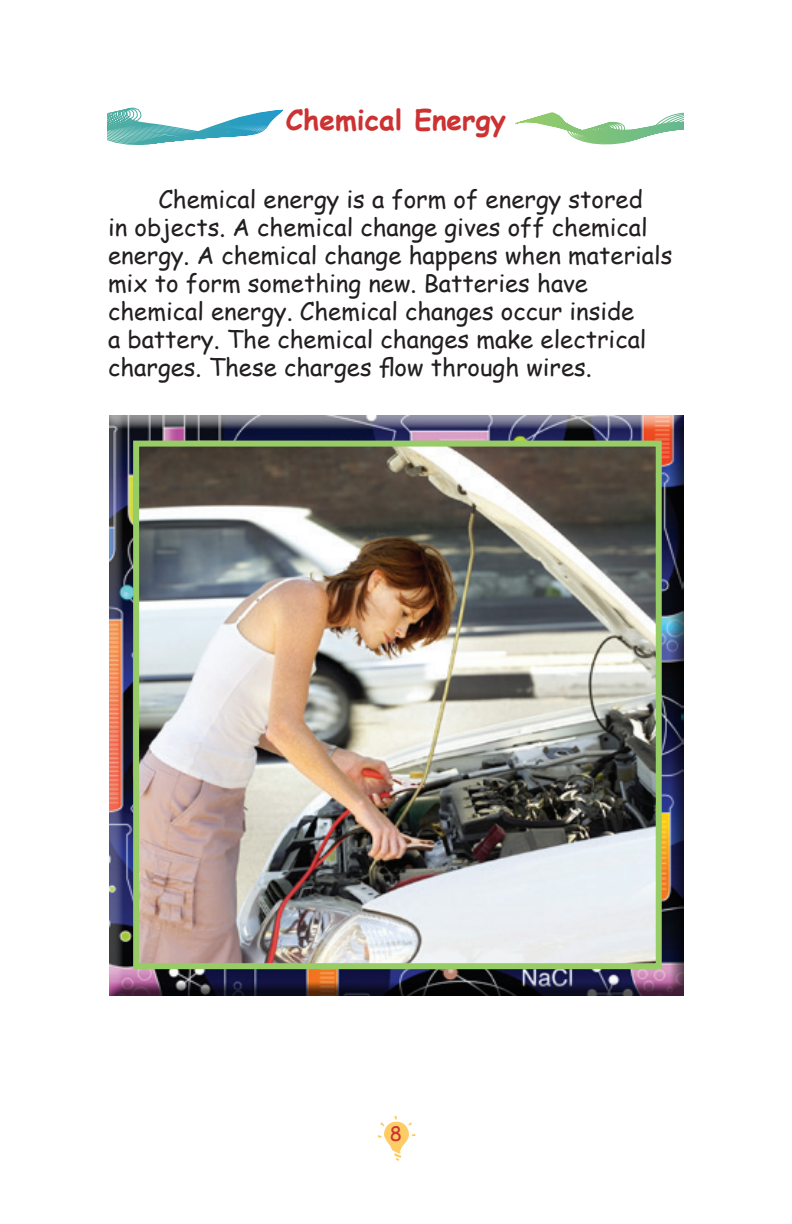
<style>
.page{position:relative;width:792px;height:1224px;background:#fff}
.page>*{position:absolute;margin:0;border:0;box-sizing:border-box;transform-origin:0 0}
.t1{font:700 28px "Comic Sans MS";color:#cd3232}
.t2{font:24px/28px "Comic Sans MS";color:#231f20}
.t3{font:20px "Comic Sans MS";color:#cd3232}
</style>
<div class="page">
<svg style="left:378px;top:1116px;width:37px;height:45px"></svg>
<div style="left:109px;top:415px;width:576px;height:582px;background:#231f20;opacity:.75"></div>
<img style="left:140px;top:448px;width:515px;height:514px">
<div style="left:133px;top:441px;width:529px;height:528px;border:6px solid #98cc67"></div>
<svg style="left:107px;top:107px;width:176px;height:38px"></svg>
<svg style="left:515px;top:112px;width:169px;height:33px"></svg>
<p class="t1" style="left:286px;top:100px;width:222px">Chemical Energy</p>
<p class="t2" style="left:108px;top:185px;width:566px;text-indent:50px">Chemical energy is a form of energy stored<br>in objects. A chemical change gives off chemical energy. A chemical change happens when materials mix to form something new. Batteries have chemical energy. Chemical changes occur inside<br>a battery. The chemical changes make electrical charges. These charges flow through wires.</p>
<p class="t3" style="left:390px;top:1119px;width:14px">8</p>
</div>
